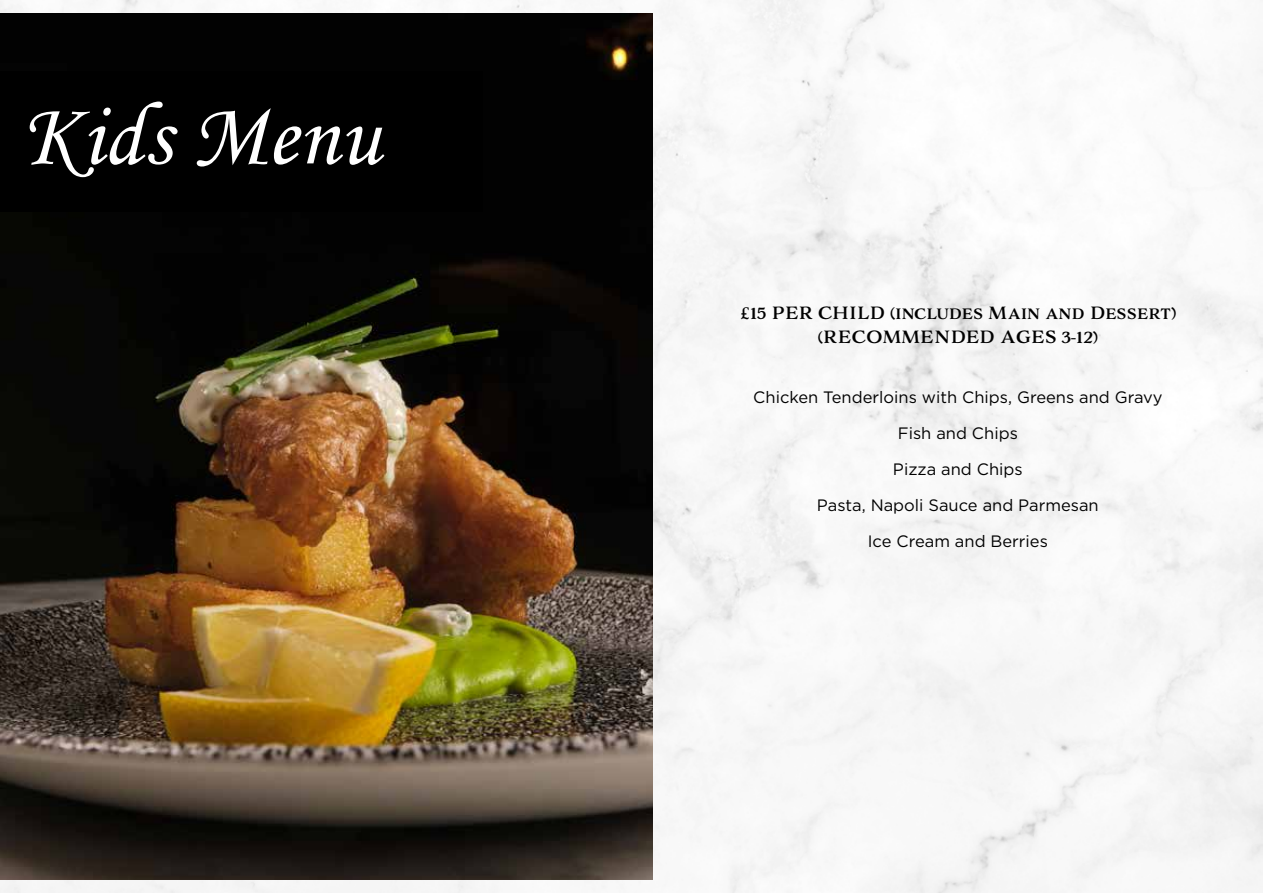
<style>
.page{position:relative;width:1263px;height:893px;background:#fff}
.page>*{position:absolute;margin:0;border:0;box-sizing:border-box;transform-origin:0 0}
.t1{font:90px "Monotype Corsiva";color:#fff}
.t2{font:16.5px/36px "Gotham";color:#000;text-align:center}
.t3{font:16.5px/24px "Adorn S Serif";color:#000;text-align:center}
</style>
<div class="page">
<img style="left:0;top:0;width:1263px;height:893px">
<img style="left:0;top:14px;width:653px;height:865px">
<div style="left:0;top:71px;width:483px;height:140px;background:#000"></div>
<h1 class="t1" style="left:22px;top:81px;width:360px">Kids Menu</h1>
<p class="t3" style="left:740px;top:300px;width:438px">£15 PER CHILD (includes Main and Dessert) (RECOMMENDED AGES 3-12)</p>
<p class="t2" style="left:753px;top:378px;width:411px">Chicken Tenderloins with Chips, Greens and Gravy<br>Fish and Chips<br>Pizza and Chips<br>Pasta, Napoli Sauce and Parmesan<br>Ice Cream and Berries</p>
</div>
